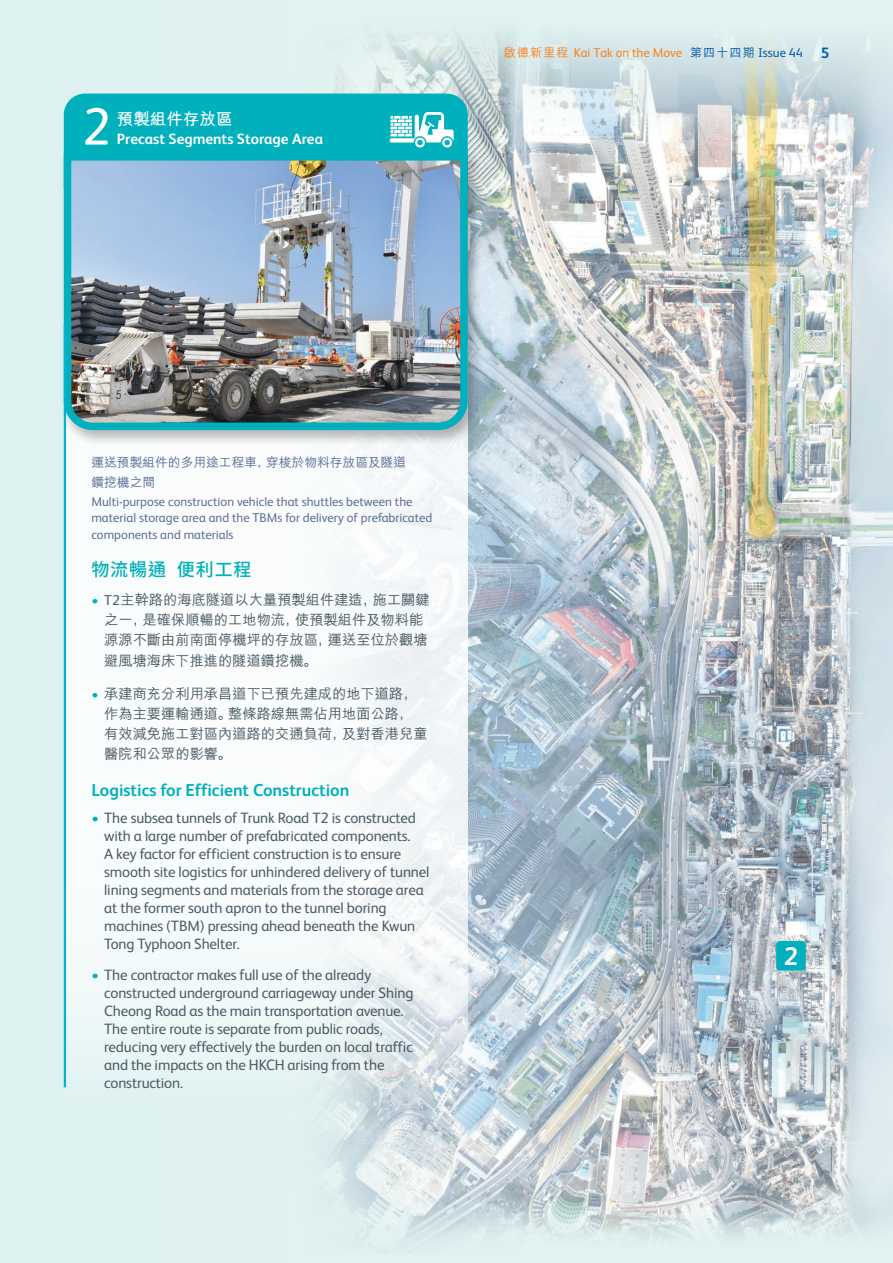
<style>
.page{position:relative;width:893px;height:1263px;background:#def1f1}
.page>*{position:absolute;margin:0;border:0;box-sizing:border-box;transform-origin:0 0}
.t1{font:52.5px "FS Albert";color:#fff}
.t2{font:700 25.5px "FS Albert";color:#fff}
.chi___Subhead___1{font:500 18px "Source Han Sans HK";letter-spacing:.05em;color:#00b0bc}
.eng___Subhead___1{font:700 17.25px "FS Albert";color:#00b0bc}
.t3{font:700 16.5px "M Hei HK";color:#fff}
.eng___Body___1{font:15px/18px "FS Albert";letter-spacing:-.01em;color:#4c5c65}
.t4{font:700 15px "FS Albert";color:#fff}
.chi___Body___1{font:500 14.25px/20.2px "M Hei HK";color:#4c5c65}
.t5{font:12.75px/16.5px "FS Albert";color:#5c6f96}
.t6{font:12.75px "FS Albert";color:#f58220}
.t7{font:500 12.75px/19.5px "M Hei HK";color:#5c6f96}
.s1{font-family:"M Hei HK";font-weight:500;font-size:12px}
.s2{font-family:"M Hei HK";font-weight:500;font-size:12px;color:#015aaa}
.s3{color:#015aaa}
.s4{font-weight:700;font-size:15px;color:#015aaa}
.s5{font-family:"M Hei HK Format"}
.s6{font-family:"FS Albert";font-weight:400;color:#00b0bc}
.s7{font-family:"FS Albert";font-weight:400}
.s8{color:#00b0bc}
</style>
<div class="page">
<img style="left:274px;top:34px;width:619px;height:1204px">
<div style="left:776px;top:941px;width:30px;height:30px;background:#00b0bc;border-radius:4px"></div>
<svg style="left:64px;top:446px;width:404px;height:671px;fill:#f6fafa"></svg>
<div style="left:60px;top:151px;width:422px;height:295px;background:#231f20;opacity:.3"></div>
<img style="left:60px;top:149px;width:411px;height:285px">
<svg style="left:64px;top:94px;width:404px;height:95px;background:#33b2c3"></svg>
<hr style="left:64px;top:325px;width:2px;height:762px;background:#00b4d6">
<h1 class="t1" style="left:82px;top:92px;width:30px">2</h1>
<p class="t3" style="left:117px;top:107px;width:117px">預製組件存放區</p>
<p class="t4" style="left:117px;top:129px;width:208px">Precast Segments Storage Area</p>
<p class="t6" style="left:504px;top:45px;width:327px"><span class="s1">啟德新里程</span> Kai Tak on the Move <span class="s2">第四十四期</span> <span class="s3">Issue 44</span> <span class="s4">5</span></p>
<p class="t7" style="left:91px;top:452px;width:316px">運送預製組件的多用途工程車<span class="s5">，</span>穿梭於物料存放區及隧道鑽挖機之間</p>
<p class="t5" style="left:91px;top:492px;width:342px">Multi-purpose construction vehicle that shuttles between the material storage area and the TBMs for delivery of prefabricated components and materials</p>
<p class="chi___Subhead___1" style="left:91px;top:559px;width:162px">物流暢通 便利工程</p>
<p class="chi___Body___1" style="left:104px;top:588px;width:327px;text-indent:-13px"><span class="s6">•</span> <span class="s7">T2</span>主幹路的海底隧道以大量預製組件建造<span class="s5">，</span>施工關鍵之一<span class="s5">，</span>是確保順暢的工地物流<span class="s5">，</span>使預製組件及物料能源源不斷由前南面停機坪的存放區<span class="s5">，</span>運送至位於觀塘避風塘海床下推進的隧道鑽挖機<span class="s5">。</span></p>
<p class="chi___Body___1" style="left:104px;top:682px;width:325px;text-indent:-13px"><span class="s6">•</span> 承建商充分利用承昌道下已預先建成的地下道路<span class="s5">，</span>作為主要運輸通道<span class="s5">。</span>整條路線無需佔用地面公路<span class="s5">，<br></span>有效減免施工對區內道路的交通負荷<span class="s5">，</span>及對香港兒童醫院和公眾的影響<span class="s5">。</span></p>
<p class="eng___Subhead___1" style="left:91px;top:779px;width:259px">Logistics for Efficient Construction</p>
<p class="eng___Body___1" style="left:104px;top:808px;width:327px;text-indent:-13px"><span class="s8">•</span> The subsea tunnels of Trunk Road T2 is constructed with a large number of prefabricated components.<br>A key factor for efficient construction is to ensure smooth site logistics for unhindered delivery of tunnel lining segments and materials from the storage area at the former south apron to the tunnel boring machines (TBM) pressing ahead beneath the Kwun Tong Typhoon Shelter.</p>
<p class="eng___Body___1" style="left:104px;top:965px;width:311px;text-indent:-13px"><span class="s8">•</span> The contractor makes full use of the already constructed underground carriageway under Shing Cheong Road as the main transportation avenue.<br>The entire route is separate from public roads, reducing very effectively the burden on local traffic and the impacts on the HKCH arising from the construction.</p>
<h2 class="t2" style="left:784px;top:939px;width:16px">2</h2>
</div>
